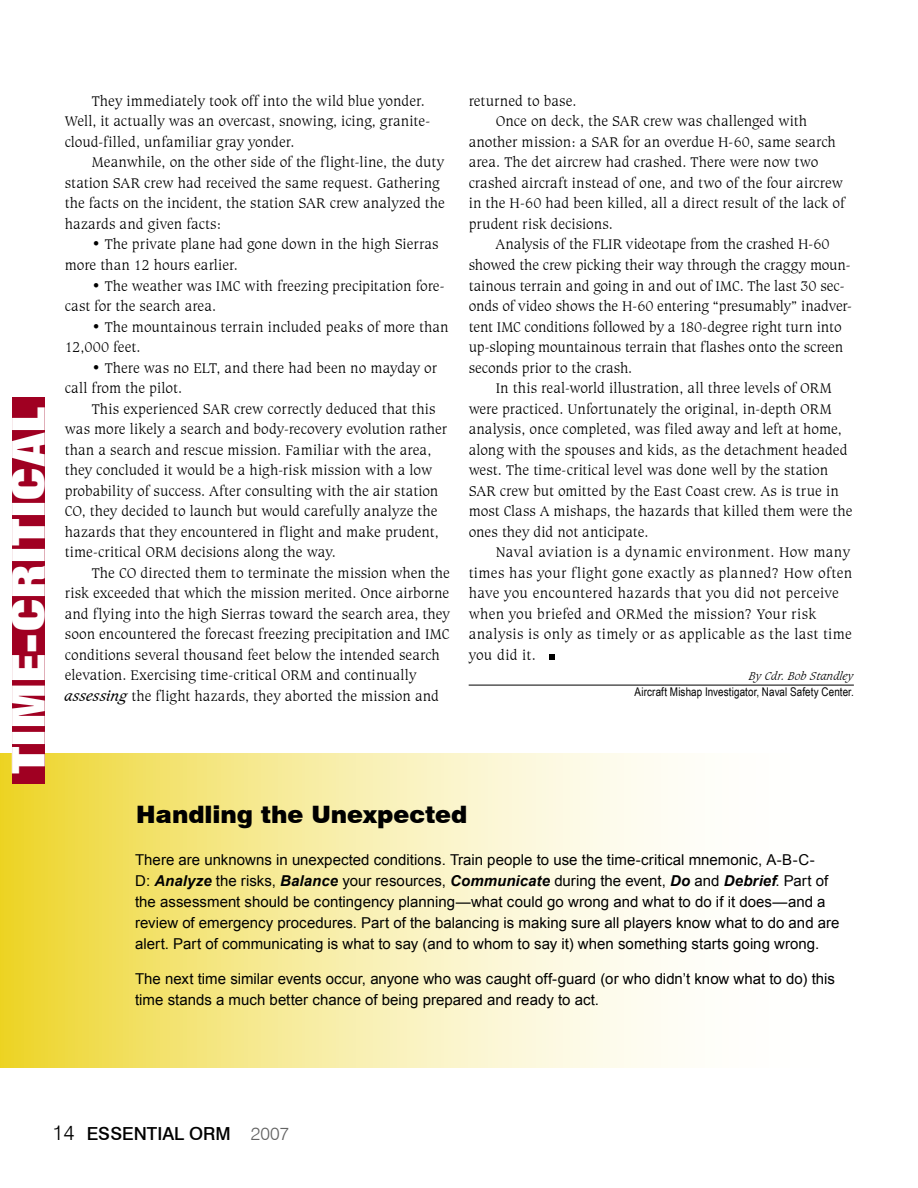
<style>
.page{position:relative;width:918px;height:1188px;background:#fff}
.page>*{position:absolute;margin:0;border:0;box-sizing:border-box;transform-origin:0 0}
.Generic_Left_Justify{font:800 45.6px "Folio BT";letter-spacing:-.005em;color:#fff}
.Body_text{font:900 24px "Swiss 721 BT";letter-spacing:-.005em;color:#000}
.t1{font:500 18px "Swiss 721 BT";color:#000}
.Body_text-2{font:300 15px/20.5px "Caxton BT";letter-spacing:.005em;color:#000}
.Body_text-3{font:15px/21px "Arial";color:#000}
.Body_text-4{font:12px "Arial Narrow";letter-spacing:.01em;color:#000}
.Body_text-5{font:italic 300 12px "Caxton BT";color:#000}
.s1{font-weight:400;font-style:italic}
.s2{font-weight:700;font-style:italic}
.s3{font-weight:300;font-size:21px}
.s4{font-weight:300;color:#636363}
</style>
<div class="page">
<svg style="left:0;top:754px;width:678px;height:314px;background:#f7eca1"></svg>
<hr style="left:469px;top:685px;width:385px;height:1px;background:#000">
<svg style="left:549px;top:655px;width:5px;height:5px"></svg>
<div style="left:13px;top:398px;width:32px;height:386px;background:#a00022"></div>
<p class="Generic_Left_Justify" style="left:1px;top:774px;width:370px;rotate:-90deg">TIME-CRITICAL</p>
<p class="Body_text-2" style="left:65px;top:90px;width:367px;text-indent:27px">They immediately took off into the wild blue yonder.<br>Well, it actually was an overcast, snowing, icing, granite&shy;cloud-filled, unfamiliar gray yonder.</p>
<p class="Body_text-2" style="left:65px;top:152px;width:382px;text-indent:27px">Meanwhile, on the other side of the flight-line, the duty station SAR crew had received the same request. Gathering the facts on the incident, the station SAR crew analyzed the hazards and given facts:</p>
<p class="Body_text-2" style="left:65px;top:234px;width:375px;text-indent:27px">• The private plane had gone down in the high Sierras more than 12 hours earlier.</p>
<p class="Body_text-2" style="left:65px;top:275px;width:381px;text-indent:27px">• The weather was IMC with freezing precipitation fore&shy;cast for the search area.</p>
<p class="Body_text-2" style="left:65px;top:316px;width:385px;text-indent:27px">• The mountainous terrain included peaks of more than<br>12,000 feet.</p>
<p class="Body_text-2" style="left:65px;top:357px;width:374px;text-indent:27px">• There was no ELT, and there had been no mayday or call from the pilot.</p>
<p class="Body_text-2" style="left:65px;top:398px;width:384px;text-indent:27px">This experienced SAR crew correctly deduced that this was more likely a search and body-recovery evolution rather than a search and rescue mission. Familiar with the area, they concluded it would be a high-risk mission with a low probability of success. After consulting with the air station CO, they decided to launch but would carefully analyze the hazards that they encountered in flight and make prudent, time-critical ORM decisions along the way.</p>
<p class="Body_text-2" style="left:65px;top:562px;width:387px;text-indent:27px">The CO directed them to terminate the mission when the risk exceeded that which the mission merited. Once airborne and flying into the high Sierras toward the search area, they soon encountered the forecast freezing precipitation and IMC conditions several thousand feet below the intended search elevation. Exercising time-critical ORM and continually <span class="s1">assessing</span> the flight hazards, they aborted the mission and</p>
<p class="Body_text-2" style="left:469px;top:90px;width:109px">returned to base.</p>
<p class="Body_text-2" style="left:469px;top:111px;width:378px;text-indent:27px">Once on deck, the SAR crew was challenged with another mission: a SAR for an overdue H-60, same search area. The det aircrew had crashed. There were now two crashed aircraft instead of one, and two of the four aircrew in the H-60 had been killed, all a direct result of the lack of prudent risk decisions.</p>
<p class="Body_text-2" style="left:469px;top:234px;width:385px;text-indent:27px">Analysis of the FLIR videotape from the crashed H-60 showed the crew picking their way through the craggy moun&shy;tainous terrain and going in and out of IMC. The last 30 sec&shy;onds of video shows the H-60 entering “presumably” inadver&shy;tent IMC conditions followed by a 180-degree right turn into up-sloping mountainous terrain that flashes onto the screen seconds prior to the crash.</p>
<p class="Body_text-2" style="left:469px;top:378px;width:385px;text-indent:27px">In this real-world illustration, all three levels of ORM were practiced. Unfortunately the original, in-depth ORM analysis, once completed, was filed away and left at home, along with the spouses and kids, as the detachment headed west. The time-critical level was done well by the station SAR crew but omitted by the East Coast crew. As is true in most Class A mishaps, the hazards that killed them were the ones they did not anticipate.</p>
<p class="Body_text-2" style="left:469px;top:542px;width:385px;text-indent:27px">Naval aviation is a dynamic environment. How many times has your flight gone exactly as planned? How often have you encountered hazards that you did not perceive when you briefed and ORMed the mission? Your risk analysis is only as timely or as applicable as the last time you did it.</p>
<p class="Body_text-5" style="left:749px;top:669px;width:106px">By Cdr. Bob Standley</p>
<p class="Body_text-4" style="left:635px;top:683px;width:221px">Aircraft Mishap Investigator, Naval Safety Center.</p>
<p class="Body_text" style="left:136px;top:800px;width:333px">Handling the Unexpected</p>
<p class="Body_text-3" style="left:135px;top:850px;width:706px">There are unknowns in unexpected conditions. Train people to use the time-critical mnemonic, A-B-C-<br>D: <span class="s2">Analyze</span> the risks, <span class="s2">Balance</span> your resources, <span class="s2">Communicate</span> during the event, <span class="s2">Do</span> and <span class="s2">Debrief</span>. Part of the assessment should be contingency planning—what could go wrong and what to do if it does—and a review of emergency procedures. Part of the balancing is making sure all players know what to do and are alert. Part of communicating is what to say (and to whom to say it) when something starts going wrong.</p>
<p class="Body_text-3" style="left:135px;top:968px;width:702px">The next time similar events occur, anyone who was caught off-guard (or who didn’t know what to do) this time stands a much better chance of being prepared and ready to act.</p>
<p class="t1" style="left:52px;top:1122px;width:238px"><span class="s3">14</span> ESSENTIAL ORM <span class="s4">2007</span></p>
</div>
